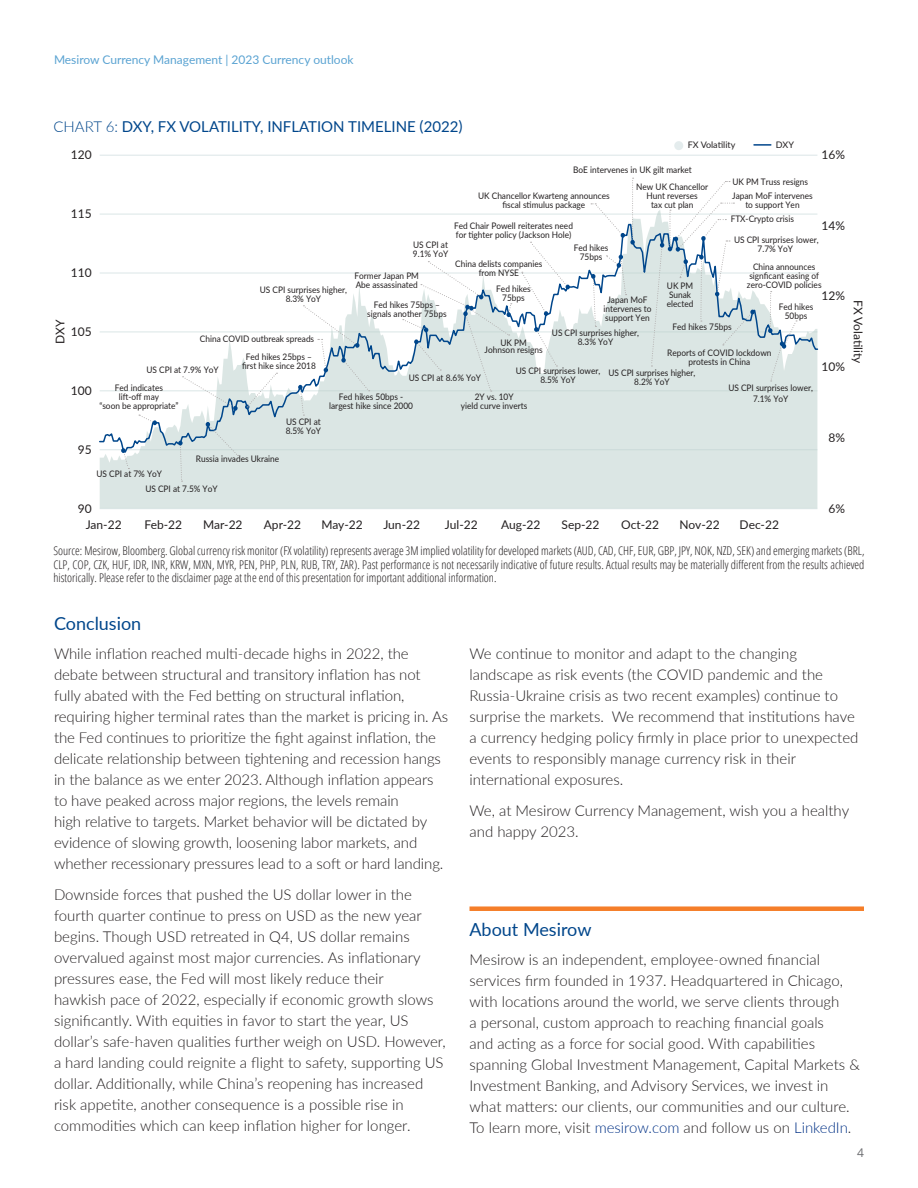
<style>
.page{position:relative;width:918px;height:1188px;background:#fff}
.page>*{position:absolute;margin:0;border:0;box-sizing:border-box;transform-origin:0 0}
._2_Sidebar_Header__r{font:18px "Lato";color:#00468b}
._3_Subhead_L1{font:18px "Lato";color:#00468b}
._3_Body{font:300 15px/21px "Lato";color:#231f20}
._4_Chart__Subhead_NO{font:15px "Lato";color:#00468b}
._9_Footnote{font:300 condensed 12px/13.5px "Open Sans";color:#231f20;text-align:justify}
.t1{font:12px "Lato";color:#231f20}
.t2{font:12px "Lato";color:#5aa3d2}
.t3{font:12px "Open Sans";color:#6c6d70}
.t4{font:9px/9px "Lato";color:#231f20;text-align:center;scale:.92 1}
.t5{font:9px "Lato";color:#231f20}
.s1{font-weight:300}
.s2{color:#003186}
</style>
<div class="page">
<div style="left:470px;top:906px;width:394px;height:5px;background:#f57e29"></div>
<hr style="left:100px;top:155px;width:717px;height:1px;background:#e4eced">
<hr style="left:100px;top:508px;width:717px;height:1px;background:#e4eced">
<svg style="left:754px;top:144px;width:17px;height:2px"></svg>
<div style="left:674px;top:141px;width:9px;height:9px;background:#e4eced;border-radius:50%"></div>
<svg style="left:100px;top:213px;width:717px;height:295px;background:#dee8e6"></svg>
<svg style="left:99px;top:222px;width:720px;height:232px"></svg>
<svg style="left:121px;top:448px;width:8px;height:21px"></svg>
<svg style="left:139px;top:414px;width:18px;height:11px"></svg>
<svg style="left:178px;top:441px;width:5px;height:41px"></svg>
<svg style="left:206px;top:422px;width:33px;height:34px"></svg>
<svg style="left:182px;top:376px;width:56px;height:35px"></svg>
<svg style="left:298px;top:305px;width:72px;height:111px"></svg>
<svg style="left:403px;top:261px;width:109px;height:131px"></svg>
<svg style="left:534px;top:327px;width:23px;height:40px"></svg>
<svg style="left:521px;top:242px;width:49px;height:74px"></svg>
<svg style="left:591px;top:274px;width:5px;height:53px"></svg>
<svg style="left:606px;top:255px;width:21px;height:40px"></svg>
<svg style="left:591px;top:178px;width:44px;height:67px"></svg>
<svg style="left:651px;top:181px;width:104px;height:186px"></svg>
<svg style="left:768px;top:291px;width:29px;height:91px"></svg>
<svg style="left:245px;top:373px;width:32px;height:36px"></svg>
<p class="t2" style="left:54px;top:51px;width:301px">Mesirow Currency Management | 2023 Currency outlook</p>
<p class="_4_Chart__Subhead_NO" style="left:53px;top:116px;width:411px"><span class="s1">CHART 6:</span> DXY, FX VOLATILITY, INFLATION TIMELINE (2022)</p>
<p class="t1" style="left:71px;top:146px;width:22px">120</p>
<p class="t5" style="left:688px;top:139px;width:49px">FX Volatility</p>
<p class="t5" style="left:776px;top:139px;width:20px">DXY</p>
<p class="t4" style="left:573px;top:165px;width:130px">BoE intervenes in UK gilt market</p>
<p class="t1" style="left:822px;top:146px;width:25px">16%</p>
<p class="t1" style="left:71px;top:205px;width:22px">115</p>
<p class="t1" style="left:71px;top:264px;width:22px">110</p>
<p class="t1" style="left:52px;top:344px;width:26px;rotate:-90deg">DXY</p>
<p class="t1" style="left:71px;top:323px;width:22px">105</p>
<p class="t1" style="left:71px;top:382px;width:22px">100</p>
<p class="t1" style="left:78px;top:441px;width:15px">95</p>
<p class="t4" style="left:478px;top:191px;width:144px">UK Chancellor Kwarteng announces fiscal stimulus package</p>
<p class="t4" style="left:636px;top:182px;width:80px">New UK Chancellor<br>Hunt reverses<br>tax cut plan</p>
<p class="t4" style="left:732px;top:175px;width:89px;line-height:13.4px;text-align:left">UK PM Truss resigns<br>Japan MoF intervenes</p>
<p class="t4" style="left:745px;top:200px;width:61px">to support Yen</p>
<p class="t4" style="left:731px;top:214px;width:70px">FTX-Crypto crisis</p>
<p class="t4" style="left:734px;top:235px;width:94px">US CPI surprises lower,<br>7.7% YoY</p>
<p class="t1" style="left:822px;top:217px;width:25px">14%</p>
<p class="t4" style="left:454px;top:221px;width:131px;text-align:left">Fed Chair Powell reiterates need for tighter policy (Jackson Hole)</p>
<p class="t4" style="left:413px;top:239px;width:40px;text-align:left">US CPI at<br>9.1% YoY</p>
<p class="t4" style="left:574px;top:243px;width:39px">Fed hikes<br>75bps</p>
<p class="t4" style="left:604px;top:295px;width:54px">Japan MoF intervenes to support Yen</p>
<p class="t4" style="left:455px;top:259px;width:96px">China delists companies from NYSE</p>
<p class="t4" style="left:747px;top:261px;width:83px">China announces signficant easing of zero-COVID policies</p>
<p class="t4" style="left:354px;top:271px;width:72px;text-align:left">Former Japan PM<br>Abe assassinated</p>
<p class="t4" style="left:667px;top:281px;width:30px;text-align:left">UK PM<br>Sunak elected</p>
<p class="t4" style="left:496px;top:284px;width:39px">Fed hikes<br>75bps</p>
<p class="t4" style="left:260px;top:285px;width:96px">US CPI surprises higher,<br>8.3% YoY</p>
<p class="t1" style="left:822px;top:288px;width:25px">12%</p>
<p class="t1" style="left:867px;top:300px;width:65px;rotate:90deg">FX Volatility</p>
<p class="t4" style="left:367px;top:300px;width:88px">Fed hikes 75bps – signals another 75bps</p>
<p class="t4" style="left:779px;top:301px;width:39px">Fed hikes<br>50bps</p>
<p class="t4" style="left:673px;top:322px;width:66px">Fed hikes 75bps</p>
<p class="t4" style="left:552px;top:328px;width:96px">US CPI surprises higher,<br>8.3% YoY</p>
<p class="t4" style="left:200px;top:334px;width:126px">China COVID outbreak spreads</p>
<p class="t4" style="left:485px;top:339px;width:65px;line-height:7.5px">UK PM<br>Johnson resigns</p>
<p class="t4" style="left:667px;top:348px;width:115px">Reports of COVID lockdown protests in China</p>
<p class="t4" style="left:242px;top:352px;width:82px">Fed hikes 25bps – first hike since 2018</p>
<p class="t1" style="left:822px;top:358px;width:25px">10%</p>
<p class="t4" style="left:146px;top:365px;width:80px">US CPI at 7.9% YoY</p>
<p class="t4" style="left:516px;top:366px;width:94px">US CPI surprises lower,<br>8.5% YoY</p>
<p class="t4" style="left:608px;top:368px;width:96px">US CPI surprises higher,<br>8.2% YoY</p>
<p class="t4" style="left:409px;top:372px;width:80px">US CPI at 8.6% YoY</p>
<p class="t4" style="left:99px;top:383px;width:88px">Fed indicates<br>lift-off may<br>“soon be appropriate”</p>
<p class="t4" style="left:728px;top:382px;width:94px;line-height:10.5px">US CPI surprises lower,<br>7.1% YoY</p>
<p class="t4" style="left:329px;top:392px;width:93px">Fed hikes 50bps - largest hike since 2000</p>
<p class="t4" style="left:461px;top:392px;width:74px">2Y vs. 10Y<br>yield curve inverts</p>
<p class="t4" style="left:286px;top:417px;width:40px;text-align:left">US CPI at<br>8.5% YoY</p>
<p class="t4" style="left:196px;top:454px;width:92px">Russia invades Ukraine</p>
<p class="t1" style="left:829px;top:429px;width:18px">8%</p>
<p class="t4" style="left:97px;top:469px;width:73px">US CPI at 7% YoY</p>
<p class="t1" style="left:78px;top:500px;width:15px">90</p>
<p class="t4" style="left:145px;top:484px;width:80px">US CPI at 7.5% YoY</p>
<p class="t1" style="left:86px;top:516px;width:37px">Jan-22</p>
<p class="t1" style="left:144px;top:516px;width:39px">Feb-22</p>
<p class="t1" style="left:203px;top:516px;width:41px">Mar-22</p>
<p class="t1" style="left:264px;top:516px;width:39px">Apr-22</p>
<p class="t1" style="left:321px;top:516px;width:43px">May-22</p>
<p class="t1" style="left:383px;top:516px;width:38px">Jun-22</p>
<p class="t1" style="left:445px;top:516px;width:34px">Jul-22</p>
<p class="t1" style="left:501px;top:516px;width:41px">Aug-22</p>
<p class="t1" style="left:562px;top:516px;width:39px">Sep-22</p>
<p class="t1" style="left:621px;top:516px;width:39px">Oct-22</p>
<p class="t1" style="left:680px;top:516px;width:42px">Nov-22</p>
<p class="t1" style="left:740px;top:516px;width:41px">Dec-22</p>
<p class="t1" style="left:829px;top:500px;width:18px">6%</p>
<p class="_9_Footnote" style="left:53px;top:544px;width:813px">Source: Mesirow, Bloomberg. Global currency risk monitor (FX volatility) represents average 3M implied volatility for developed markets (AUD, CAD, CHF, EUR, GBP, JPY, NOK, NZD, SEK) and emerging markets (BRL, CLP, COP, CZK, HUF, IDR, INR, KRW, MXN, MYR, PEN, PHP, PLN, RUB, TRY, ZAR). Past performance is not necessarily indicative of future results. Actual results may be materially different from the results achieved historically. Please refer to the disclaimer page at the end of this presentation for important additional information.</p>
<p class="_3_Subhead_L1" style="left:54px;top:611px;width:89px">Conclusion</p>
<p class="_3_Body" style="left:54px;top:643px;width:396px">While inflation reached multi-decade highs in 2022, the debate between structural and transitory inflation has not fully abated with the Fed betting on structural inflation, requiring higher terminal rates than the market is pricing in. As the Fed continues to prioritize the fight against inflation, the delicate relationship between tightening and recession hangs in the balance as we enter 2023. Although inflation appears to have peaked across major regions, the levels remain<br>high relative to targets. Market behavior will be dictated by evidence of slowing growth, loosening labor markets, and whether recessionary pressures lead to a soft or hard landing.</p>
<p class="_3_Body" style="left:54px;top:884px;width:393px">Downside forces that pushed the US dollar lower in the fourth quarter continue to press on USD as the new year begins. Though USD retreated in Q4, US dollar remains overvalued against most major currencies. As inflationary pressures ease, the Fed will most likely reduce their<br>hawkish pace of 2022, especially if economic growth slows significantly. With equities in favor to start the year, US dollar’s safe-haven qualities further weigh on USD. However, a hard landing could reignite a flight to safety, supporting US dollar. Additionally, while China’s reopening has increased risk appetite, another consequence is a possible rise in commodities which can keep inflation higher for longer.</p>
<p class="_3_Body" style="left:470px;top:643px;width:390px">We continue to monitor and adapt to the changing landscape as risk events (the COVID pandemic and the Russia-Ukraine crisis as two recent examples) continue to surprise the markets. We recommend that institutions have a currency hedging policy firmly in place prior to unexpected events to responsibly manage currency risk in their international exposures.</p>
<p class="_3_Body" style="left:470px;top:800px;width:381px">We, at Mesirow Currency Management, wish you a healthy and happy 2023.</p>
<p class="_2_Sidebar_Header__r" style="left:470px;top:917px;width:123px">About Mesirow</p>
<p class="_3_Body" style="left:470px;top:949px;width:392px">Mesirow is an independent, employee-owned financial services firm founded in 1937. Headquartered in Chicago, with locations around the world, we serve clients through<br>a personal, custom approach to reaching financial goals<br>and acting as a force for social good. With capabilities spanning Global Investment Management, Capital Markets &amp; Investment Banking, and Advisory Services, we invest in what matters: our clients, our communities and our culture.<br>To learn more, visit <span class="s2">mesirow.com</span> and follow us on <span class="s2">LinkedIn</span>.</p>
<p class="t3" style="left:857px;top:1144px;width:8px">4</p>
</div>
